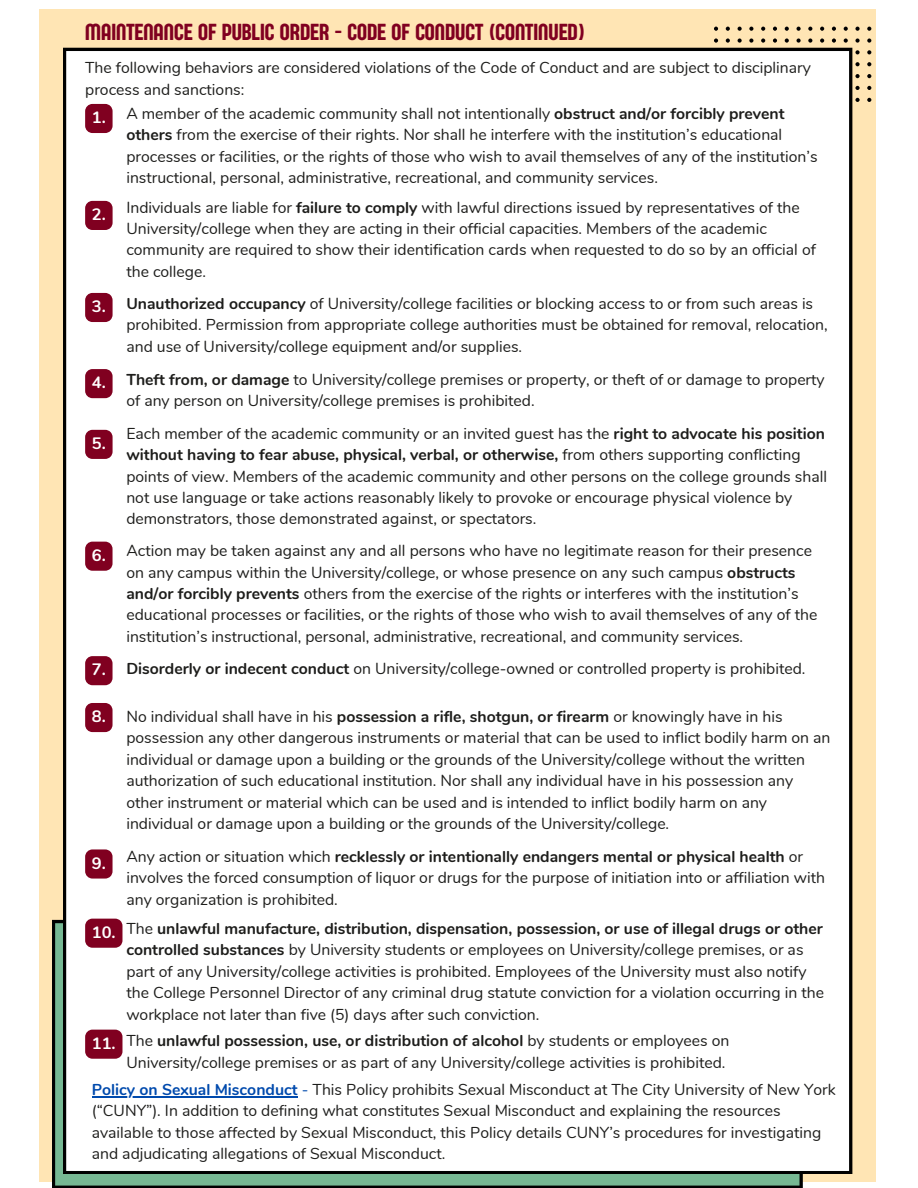
<style>
.page{position:relative;width:918px;height:1188px;background:#fff}
.page>*{position:absolute;margin:0;border:0;box-sizing:border-box;transform-origin:0 0}
.t1{font:24px "Sugo Pro Display";color:#800020}
.t2{font:700 16.5px "Nunito";color:#fff}
.t3{font:15.75px/21.3px "Nunito";color:#1d1d1b}
.s1{font-weight:700}
.s2{font-weight:700;color:#004aad}
.s3{color:#004aad}
</style>
<div class="page">
<div style="left:40px;top:9px;width:836px;height:1172px;background:#ffe5b4"></div>
<svg style="left:52px;top:920px;width:751px;height:268px;background:#5d9274"></svg>
<svg style="left:714px;top:27px;width:4px;height:4px"></svg>
<svg style="left:726px;top:27px;width:4px;height:4px"></svg>
<svg style="left:738px;top:27px;width:4px;height:4px"></svg>
<svg style="left:749px;top:27px;width:4px;height:4px"></svg>
<svg style="left:761px;top:27px;width:4px;height:4px"></svg>
<svg style="left:773px;top:27px;width:4px;height:4px"></svg>
<svg style="left:785px;top:27px;width:4px;height:4px"></svg>
<svg style="left:714px;top:38px;width:4px;height:5px"></svg>
<svg style="left:726px;top:38px;width:4px;height:5px"></svg>
<svg style="left:738px;top:38px;width:4px;height:5px"></svg>
<svg style="left:749px;top:38px;width:4px;height:5px"></svg>
<svg style="left:761px;top:38px;width:4px;height:5px"></svg>
<svg style="left:773px;top:38px;width:4px;height:5px"></svg>
<svg style="left:785px;top:38px;width:4px;height:5px"></svg>
<svg style="left:797px;top:27px;width:4px;height:4px"></svg>
<svg style="left:808px;top:27px;width:4px;height:4px"></svg>
<svg style="left:820px;top:27px;width:4px;height:4px"></svg>
<svg style="left:832px;top:27px;width:4px;height:4px"></svg>
<svg style="left:844px;top:27px;width:4px;height:4px"></svg>
<svg style="left:855px;top:27px;width:5px;height:4px"></svg>
<svg style="left:867px;top:27px;width:4px;height:4px"></svg>
<svg style="left:797px;top:38px;width:4px;height:5px"></svg>
<svg style="left:808px;top:38px;width:4px;height:5px"></svg>
<svg style="left:820px;top:38px;width:4px;height:5px"></svg>
<svg style="left:832px;top:38px;width:4px;height:5px"></svg>
<svg style="left:844px;top:38px;width:4px;height:5px"></svg>
<svg style="left:855px;top:38px;width:5px;height:5px"></svg>
<svg style="left:867px;top:38px;width:4px;height:5px"></svg>
<svg style="left:855px;top:50px;width:5px;height:4px"></svg>
<svg style="left:867px;top:50px;width:4px;height:4px"></svg>
<svg style="left:855px;top:62px;width:5px;height:4px"></svg>
<svg style="left:867px;top:62px;width:4px;height:4px"></svg>
<svg style="left:855px;top:74px;width:5px;height:4px"></svg>
<svg style="left:867px;top:74px;width:4px;height:4px"></svg>
<svg style="left:855px;top:86px;width:5px;height:4px"></svg>
<svg style="left:867px;top:86px;width:4px;height:4px"></svg>
<svg style="left:855px;top:98px;width:5px;height:4px"></svg>
<svg style="left:867px;top:98px;width:4px;height:4px"></svg>
<div style="left:63px;top:48px;width:789px;height:1126px;background:#fff"></div>
<svg style="left:85px;top:104px;width:28px;height:29px"></svg>
<svg style="left:85px;top:201px;width:28px;height:29px"></svg>
<svg style="left:85px;top:293px;width:28px;height:29px"></svg>
<svg style="left:85px;top:369px;width:28px;height:29px"></svg>
<svg style="left:85px;top:430px;width:28px;height:29px"></svg>
<svg style="left:85px;top:542px;width:28px;height:29px"></svg>
<svg style="left:85px;top:656px;width:28px;height:29px"></svg>
<svg style="left:85px;top:849px;width:28px;height:30px"></svg>
<svg style="left:85px;top:1030px;width:37px;height:29px"></svg>
<svg style="left:85px;top:703px;width:28px;height:29px"></svg>
<svg style="left:85px;top:919px;width:37px;height:29px"></svg>
<hr style="left:92px;top:1096px;width:206px;height:1px;background:#004aad">
<p class="t1" style="left:85px;top:18px;width:501px">MAINTENANCE OF PUBLIC ORDER - CODE OF CONDUCT (CONTINUED)</p>
<p class="t3" style="left:85px;top:58px;width:727px">The following behaviors are considered violations of the Code of Conduct and are subject to disciplinary process and sanctions:</p>
<p class="t3" style="left:126px;top:103px;width:693px">A member of the academic community shall not intentionally <span class="s1">obstruct and/or forcibly prevent others</span> from the exercise of their rights. Nor shall he interfere with the institution’s educational processes or facilities, or the rights of those who wish to avail themselves of any of the institution’s instructional, personal, administrative, recreational, and community services.</p>
<p class="t2" style="left:92px;top:106px;width:15px">1.</p>
<p class="t3" style="left:126px;top:197px;width:691px">Individuals are liable for <span class="s1">failure to comply</span> with lawful directions issued by representatives of the University/college when they are acting in their official capacities. Members of the academic community are required to show their identification cards when requested to do so by an official of the college.</p>
<p class="t3" style="left:126px;top:293px;width:703px"><span class="s1">Unauthorized occupancy</span> of University/college facilities or blocking access to or from such areas is prohibited. Permission from appropriate college authorities must be obtained for removal, relocation, and use of University/college equipment and/or supplies.</p>
<p class="t3" style="left:126px;top:369px;width:700px"><span class="s1">Theft from, or damage</span> to University/college premises or property, or theft of or damage to property of any person on University/college premises is prohibited.</p>
<p class="t3" style="left:126px;top:423px;width:702px">Each member of the academic community or an invited guest has the <span class="s1">right to advocate his position without having to fear abuse, physical, verbal, or otherwise,</span> from others supporting conflicting points of view. Members of the academic community and other persons on the college grounds shall not use language or take actions reasonably likely to provoke or encourage physical violence by demonstrators, those demonstrated against, or spectators.</p>
<p class="t3" style="left:126px;top:540px;width:692px">Action may be taken against any and all persons who have no legitimate reason for their presence on any campus within the University/college, or whose presence on any such campus <span class="s1">obstructs and/or forcibly prevents</span> others from the exercise of the rights or interferes with the institution’s educational processes or facilities, or the rights of those who wish to avail themselves of any of the institution’s instructional, personal, administrative, recreational, and community services.</p>
<p class="t3" style="left:126px;top:658px;width:681px"><span class="s1">Disorderly or indecent conduct</span> on University/college-owned or controlled property is prohibited.</p>
<p class="t3" style="left:126px;top:706px;width:706px">No individual shall have in his <span class="s1">possession a rifle, shotgun, or firearm</span> or knowingly have in his possession any other dangerous instruments or material that can be used to inflict bodily harm on an individual or damage upon a building or the grounds of the University/college without the written authorization of such educational institution. Nor shall any individual have in his possession any other instrument or material which can be used and is intended to inflict bodily harm on any individual or damage upon a building or the grounds of the University/college.</p>
<p class="t3" style="left:126px;top:846px;width:700px">Any action or situation which <span class="s1">recklessly or intentionally endangers mental or physical health</span> or involves the forced consumption of liquor or drugs for the purpose of initiation into or affiliation with any organization is prohibited.</p>
<p class="t3" style="left:126px;top:918px;width:699px">The <span class="s1">unlawful manufacture, distribution, dispensation, possession, or use of illegal drugs or other controlled substances</span> by University students or employees on University/college premises, or as part of any University/college activities is prohibited. Employees of the University must also notify the College Personnel Director of any criminal drug statute conviction for a violation occurring in the workplace not later than five (5) days after such conviction.</p>
<p class="t3" style="left:126px;top:1030px;width:605px">The <span class="s1">unlawful possession, use, or distribution of alcohol</span> by students or employees on<br>University/college premises or as part of any University/college activities is prohibited.</p>
<p class="t3" style="left:92px;top:1079px;width:745px"><span class="s2">Policy on Sexual Misconduct</span> <span class="s3">-</span> This Policy prohibits Sexual Misconduct at The City University of New York (“CUNY”). In addition to defining what constitutes Sexual Misconduct and explaining the resources available to those affected by Sexual Misconduct, this Policy details CUNY’s procedures for investigating and adjudicating allegations of Sexual Misconduct.</p>
<p class="t2" style="left:92px;top:203px;width:15px">2.</p>
<p class="t2" style="left:92px;top:295px;width:15px">3.</p>
<p class="t2" style="left:92px;top:371px;width:15px">4.</p>
<p class="t2" style="left:92px;top:432px;width:15px">5.</p>
<p class="t2" style="left:92px;top:544px;width:15px">6.</p>
<p class="t2" style="left:92px;top:659px;width:15px">7.</p>
<p class="t2" style="left:92px;top:705px;width:15px">8.</p>
<p class="t2" style="left:92px;top:852px;width:15px">9.</p>
<p class="t2" style="left:92px;top:921px;width:25px">10.</p>
<p class="t2" style="left:92px;top:1032px;width:25px">11.</p>
</div>
